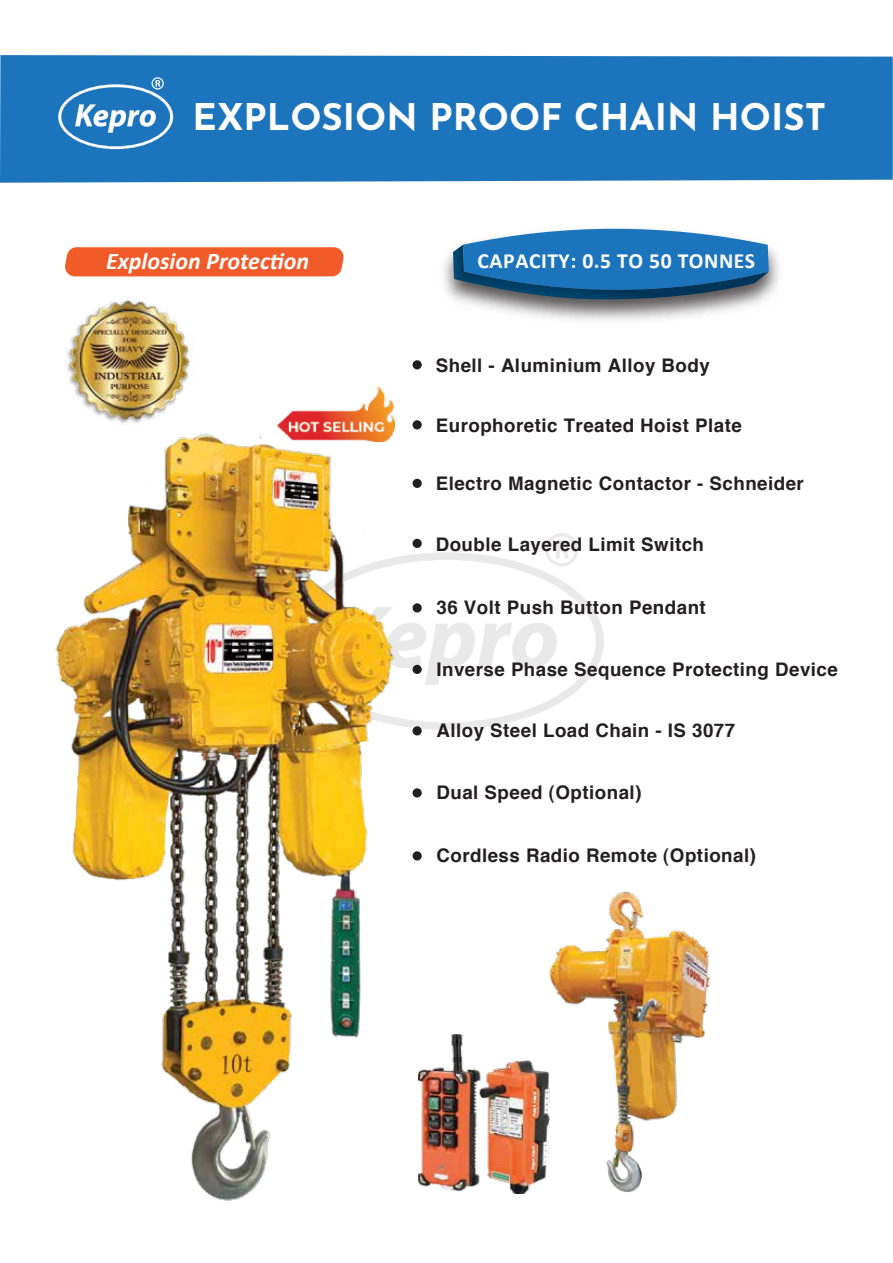
<style>
.page{position:relative;width:893px;height:1263px;background:#fff}
.page>*{position:absolute;margin:0;border:0;box-sizing:border-box;transform-origin:0 0}
.t1{font:700 36.75px "Josefin Sans";color:#fff}
.t2{font:italic 700 24px "Calibri";color:#fff}
.t3{font:700 21.75px "Calibri";letter-spacing:.025em;color:#fff}
.t4{font:700 18.75px "Helvetica";letter-spacing:.025em;color:#231f20}
</style>
<div class="page">
<div style="left:0;top:55px;width:893px;height:128px;background:#1c75bc"></div>
<img style="left:444px;top:228px;width:335px;height:93px">
<svg style="left:453px;top:229px;width:316px;height:70px;background:#3479af"></svg>
<svg style="left:58px;top:77px;width:115px;height:72px;background:#4b91c9"></svg>
<img style="left:483px;top:1060px;width:60px;height:133px">
<div style="left:413px;top:360px;width:9px;height:9px;background:#231f20;border-radius:50%"></div>
<svg style="left:483px;top:555px;width:121px;height:173px"></svg>
<svg style="left:483px;top:607px;width:74px;height:78px"></svg>
<svg style="left:545px;top:533px;width:33px;height:33px"></svg>
<img style="left:286px;top:387px;width:108px;height:29px">
<img style="left:67px;top:298px;width:126px;height:118px">
<div style="left:65px;top:247px;width:279px;height:29px;background:#f15a29"></div>
<img style="left:55px;top:416px;width:428px;height:785px">
<img style="left:543px;top:891px;width:168px;height:301px">
<h1 class="t1" style="left:193px;top:84px;width:635px">EXPLOSION PROOF CHAIN HOIST</h1>
<p class="t2" style="left:106px;top:244px;width:205px">Explosion Protection</p>
<p class="t3" style="left:478px;top:245px;width:279px">CAPACITY: 0.5 TO 50 TONNES</p>
<p class="t4" style="left:436px;top:353px;width:275px">Shell - Aluminium Alloy Body</p>
<p class="t4" style="left:436px;top:414px;width:307px">Europhoretic Treated Hoist Plate</p>
<p class="t4" style="left:436px;top:472px;width:370px">Electro Magnetic Contactor - Schneider</p>
<p class="t4" style="left:436px;top:532px;width:270px">Double Layered Limit Switch</p>
<p class="t4" style="left:436px;top:596px;width:271px">36 Volt Push Button Pendant</p>
<p class="t4" style="left:436px;top:657px;width:403px">Inverse Phase Sequence Protecting Device</p>
<p class="t4" style="left:436px;top:719px;width:300px">Alloy Steel Load Chain - IS 3077</p>
<p class="t4" style="left:436px;top:781px;width:207px">Dual Speed (Optional)</p>
<p class="t4" style="left:436px;top:844px;width:321px">Cordless Radio Remote (Optional)</p>
</div>
